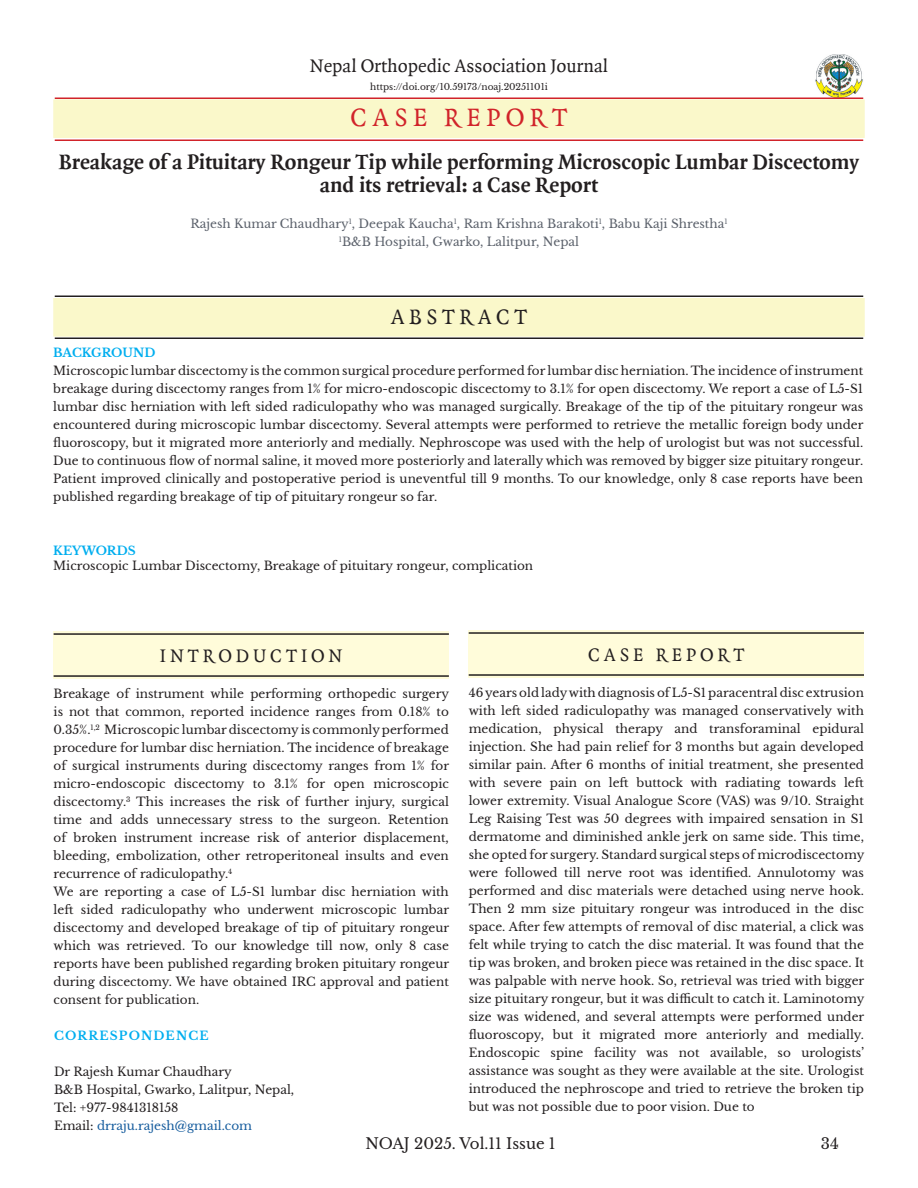
<style>
.page{position:relative;width:918px;height:1188px;background:#fff}
.page>*{position:absolute;margin:0;border:0;box-sizing:border-box;transform-origin:0 0}
.t1{font:27px "Quadraat";letter-spacing:.2em;color:#d1232a}
.IndesignTitle{font:700 22.5px/22.5px "Quadraat";color:#231f20;text-align:center}
.t2{font:22.5px "Quadraat";letter-spacing:.2em;color:#231f20}
.NOAJ_Headings{font:19.5px "Quadraat";color:#231f20}
.NOAJ_Headings-2{font:19.5px "Quadraat";letter-spacing:.2em;color:#231f20}
.t3{font:15px "Libre Baskerville";color:#231f20}
.IndesignBodyNOAJ{font:12px/18px "Libre Baskerville";color:#231f20;text-align:justify}
.IndesignAuthor{font:12px "Libre Baskerville";color:#5b616b}
.t4{font:12px "Libre Baskerville";color:#175d9e}
.Abstract_headings{font:700 12px "Libre Baskerville";color:#00aeef}
.Abstract_headings-2{font:700 12px "Libre Baskerville";letter-spacing:.1em;color:#00aeef}
.t5{font:9px "Libre Baskerville";color:#231f20}
.s1{color:#231f20}
</style>
<div class="page">
<div style="left:469px;top:630px;width:395px;height:48px;background:#fffcda"></div>
<hr style="left:469px;top:632px;width:395px;height:2px;background:#231f20">
<hr style="left:469px;top:674px;width:395px;height:2px;background:#231f20">
<img style="left:814px;top:54px;width:50px;height:45px">
<div style="left:54px;top:631px;width:395px;height:48px;background:#fffcda"></div>
<hr style="left:54px;top:633px;width:395px;height:2px;background:#231f20">
<hr style="left:54px;top:675px;width:395px;height:2px;background:#231f20">
<div style="left:54px;top:299px;width:810px;height:37px;background:#faf8ca"></div>
<hr style="left:55px;top:296px;width:808px;height:1px;background:#231f20">
<hr style="left:55px;top:338px;width:808px;height:1px;background:#231f20">
<div style="left:53px;top:298px;width:812px;height:39px;border:2px solid #faf8ca"></div>
<div style="left:54px;top:100px;width:810px;height:37px;background:#faf8ca"></div>
<hr style="left:55px;top:98px;width:808px;height:1px;background:#d1232a">
<hr style="left:55px;top:140px;width:808px;height:1px;background:#d1232a">
<div style="left:53px;top:99px;width:812px;height:39px;border:2px solid #faf8ca"></div>
<p class="NOAJ_Headings" style="left:310px;top:56px;width:300px">Nepal Orthopedic Association Journal</p>
<p class="t5" style="left:370px;top:81px;width:179px">https://doi.org/10.59173/noaj.20251101i</p>
<p class="t1" style="left:351px;top:103px;width:218px">CASE REPORT</p>
<p class="IndesignTitle" style="left:59px;top:152px;width:802px">Breakage of a Pituitary Rongeur Tip while performing Microscopic Lumbar Discectomy and its retrieval: a Case Report</p>
<p class="IndesignAuthor" style="left:190px;top:216px;width:539px">Rajesh Kumar Chaudhary<sup>1</sup>, Deepak Kaucha<sup>1</sup>, Ram Krishna Barakoti<sup>1</sup>, Babu Kaji Shrestha<sup>1</sup></p>
<p class="IndesignAuthor" style="left:339px;top:234px;width:242px"><sup>1</sup>B&amp;B Hospital, Gwarko, Lalitpur, Nepal</p>
<p class="t2" style="left:391px;top:305px;width:138px">ABSTRACT</p>
<p class="Abstract_headings" style="left:53px;top:346px;width:104px">BACKGROUND</p>
<p class="IndesignBodyNOAJ" style="left:53px;top:362px;width:812px">Microscopic lumbar discectomy is the common surgical procedure performed for lumbar disc herniation. The incidence of instrument breakage during discectomy ranges from 1% for micro-endoscopic discectomy to 3.1% for open discectomy. We report a case of L5-S1 lumbar disc herniation with left sided radiculopathy who was managed surgically. Breakage of the tip of the pituitary rongeur was encountered during microscopic lumbar discectomy. Several attempts were performed to retrieve the metallic foreign body under fluoroscopy, but it migrated more anteriorly and medially. Nephroscope was used with the help of urologist but was not successful.<br>Due to continuous flow of normal saline, it moved more posteriorly and laterally which was removed by bigger size pituitary rongeur.<br>Patient improved clinically and postoperative period is uneventful till 9 months. To our knowledge, only 8 case reports have been published regarding breakage of tip of pituitary rongeur so far.</p>
<p class="Abstract_headings" style="left:53px;top:544px;width:84px">KEYWORDS</p>
<p class="IndesignBodyNOAJ" style="left:53px;top:556px;width:481px">Microscopic Lumbar Discectomy, Breakage of pituitary rongeur, complication</p>
<p class="NOAJ_Headings-2" style="left:160px;top:645px;width:184px">INTRODUCTION</p>
<p class="IndesignBodyNOAJ" style="left:54px;top:685px;width:397px">Breakage of instrument while performing orthopedic surgery is not that common, reported incidence ranges from 0.18% to 0.35%.<sup>1,2</sup> Microscopic lumbar discectomy is commonly performed procedure for lumbar disc herniation. The incidence of breakage of surgical instruments during discectomy ranges from 1% for micro-endoscopic discectomy to 3.1% for open microscopic discectomy.<sup>3</sup> This increases the risk of further injury, surgical time and adds unnecessary stress to the surgeon. Retention of broken instrument increase risk of anterior displacement, bleeding, embolization, other retroperitoneal insults and even recurrence of radiculopathy.<sup>4</sup></p>
<p class="IndesignBodyNOAJ" style="left:54px;top:883px;width:397px">We are reporting a case of L5-S1 lumbar disc herniation with left sided radiculopathy who underwent microscopic lumbar discectomy and developed breakage of tip of pituitary rongeur which was retrieved. To our knowledge till now, only 8 case reports have been published regarding broken pituitary rongeur during discectomy. We have obtained IRC approval and patient consent for publication.</p>
<p class="Abstract_headings-2" style="left:54px;top:1028px;width:156px">CORRESPONDENCE</p>
<p class="IndesignBodyNOAJ" style="left:54px;top:1063px;width:179px">Dr Rajesh Kumar Chaudhary</p>
<p class="IndesignBodyNOAJ" style="left:54px;top:1081px;width:242px">B&amp;B Hospital, Gwarko, Lalitpur, Nepal,</p>
<p class="IndesignBodyNOAJ" style="left:54px;top:1099px;width:126px">Tel: +977-9841318158</p>
<p class="t4" style="left:54px;top:1118px;width:200px"><span class="s1">Email:</span> drraju.rajesh@gmail.com</p>
<p class="NOAJ_Headings-2" style="left:588px;top:644px;width:158px">CASE REPORT</p>
<p class="IndesignBodyNOAJ" style="left:469px;top:684px;width:397px">46 years old lady with diagnosis of L5-S1 paracentral disc extrusion with left sided radiculopathy was managed conservatively with medication, physical therapy and transforaminal epidural injection. She had pain relief for 3 months but again developed similar pain. After 6 months of initial treatment, she presented with severe pain on left buttock with radiating towards left lower extremity. Visual Analogue Score (VAS) was 9/10. Straight Leg Raising Test was 50 degrees with impaired sensation in S1 dermatome and diminished ankle jerk on same side. This time, she opted for surgery. Standard surgical steps of microdiscectomy were followed till nerve root was identified. Annulotomy was performed and disc materials were detached using nerve hook.<br>Then 2 mm size pituitary rongeur was introduced in the disc space. After few attempts of removal of disc material, a click was felt while trying to catch the disc material. It was found that the tip was broken, and broken piece was retained in the disc space. It was palpable with nerve hook. So, retrieval was tried with bigger size pituitary rongeur, but it was difficult to catch it. Laminotomy size was widened, and several attempts were performed under fluoroscopy, but it migrated more anteriorly and medially.<br>Endoscopic spine facility was not available, so urologists’ assistance was sought as they were available at the site. Urologist introduced the nephroscope and tried to retrieve the broken tip but was not possible due to poor vision. Due to</p>
<p class="t3" style="left:365px;top:1134px;width:192px">NOAJ 2025. Vol.11 Issue 1</p>
<p class="t3" style="left:821px;top:1134px;width:20px">34</p>
</div>
